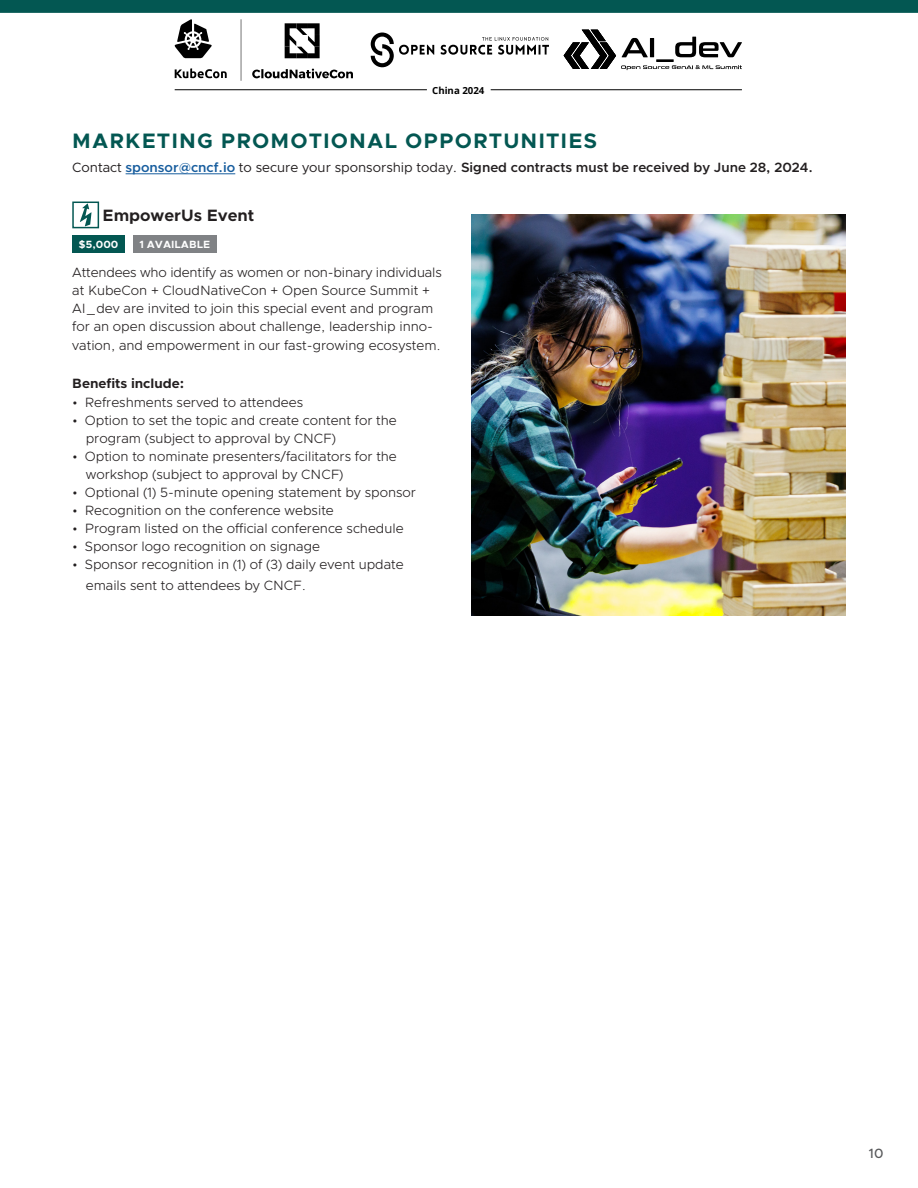
<style>
.page{position:relative;width:918px;height:1188px;background:#fff}
.page>*{position:absolute;margin:0;border:0;box-sizing:border-box;transform-origin:0 0}
.t1{font:700 21px "Clarity City";letter-spacing:.05em;color:#035752}
.t2{font:700 16.5px "Clarity City";color:#231f20}
.t3{font:300 13.5px/18px "Clarity City";color:#231f20}
.t4{font:600 13.5px "Clarity City";color:#231f20}
.t5{font:700 13.5px "Clarity City";color:#231f20}
.t6{font:500 13.5px "Clarity City";color:#57585a}
.t7{font:700 10.5px "Clarity City";color:#fff}
.t8{font:700 9.6px "Open Sans";color:#000}
.s1{font-weight:400}
.s2{color:#175d9e}
</style>
<div class="page">
<div style="left:0;top:0;width:918px;height:13px;background:#035752"></div>
<hr style="left:126px;top:174px;width:109px;height:1px;background:#175d9e">
<div style="left:72px;top:235px;width:53px;height:18px;background:#035752"></div>
<div style="left:133px;top:235px;width:84px;height:18px;background:#808285"></div>
<svg style="left:564px;top:30px;width:178px;height:40px"></svg>
<svg style="left:371px;top:33px;width:178px;height:34px"></svg>
<svg style="left:175px;top:68px;width:52px;height:10px"></svg>
<svg style="left:174px;top:19px;width:38px;height:39px"></svg>
<svg style="left:285px;top:23px;width:35px;height:35px"></svg>
<svg style="left:252px;top:69px;width:101px;height:9px"></svg>
<svg style="left:241px;top:19px;width:1px;height:62px"></svg>
<hr style="left:491px;top:89px;width:251px;height:1px;background:#000">
<hr style="left:175px;top:89px;width:252px;height:1px;background:#000">
<svg style="left:80px;top:205px;width:12px;height:20px"></svg>
<div style="left:72px;top:202px;width:27px;height:26px;border:2px solid #035752"></div>
<img style="left:472px;top:215px;width:374px;height:400px">
<p class="t8" style="left:432px;top:84px;width:54px">China 2024</p>
<p class="t1" style="left:72px;top:128px;width:527px">MARKETING PROMOTIONAL OPPORTUNITIES</p>
<p class="t4" style="left:72px;top:159px;width:742px"><span class="s1">Contact</span> <span class="s2">sponsor@cncf.io</span> <span class="s1">to secure your sponsorship today.</span> Signed contracts must be received by June 28, 2024.</p>
<p class="t2" style="left:103px;top:205px;width:153px">EmpowerUs Event</p>
<p class="t7" style="left:79px;top:238px;width:41px">$5,000</p>
<p class="t7" style="left:139px;top:238px;width:72px">1 AVAILABLE</p>
<p class="t3" style="left:72px;top:263px;width:371px">Attendees who identify as women or non-binary individuals at KubeCon + CloudNativeCon + Open Source Summit + AI_dev are invited to join this special event and program for an open discussion about challenge, leadership inno-</p>
<p class="t3" style="left:72px;top:337px;width:370px">vation, and empowerment in our fast-growing ecosystem.</p>
<p class="t5" style="left:72px;top:375px;width:114px">Benefits include:</p>
<p class="t3" style="left:72px;top:394px;width:232px">• Refreshments served to attendees</p>
<p class="t3" style="left:86px;top:412px;width:313px;text-indent:-14px">• Option to set the topic and create content for the program (subject to approval by CNCF)</p>
<p class="t3" style="left:86px;top:448px;width:313px;text-indent:-14px">• Option to nominate presenters/facilitators for the workshop (subject to approval by CNCF)</p>
<p class="t3" style="left:72px;top:484px;width:345px">• Optional (1) 5-minute opening statement by sponsor</p>
<p class="t3" style="left:72px;top:502px;width:263px">• Recognition on the conference website</p>
<p class="t3" style="left:72px;top:520px;width:333px">• Program listed on the official conference schedule</p>
<p class="t3" style="left:72px;top:538px;width:249px">• Sponsor logo recognition on signage</p>
<p class="t3" style="left:86px;top:554px;width:319px;line-height:21px;text-indent:-14px">• Sponsor recognition in (1) of (3) daily event update emails sent to attendees by CNCF.</p>
<p class="t6" style="left:869px;top:1145px;width:16px">10</p>
</div>
